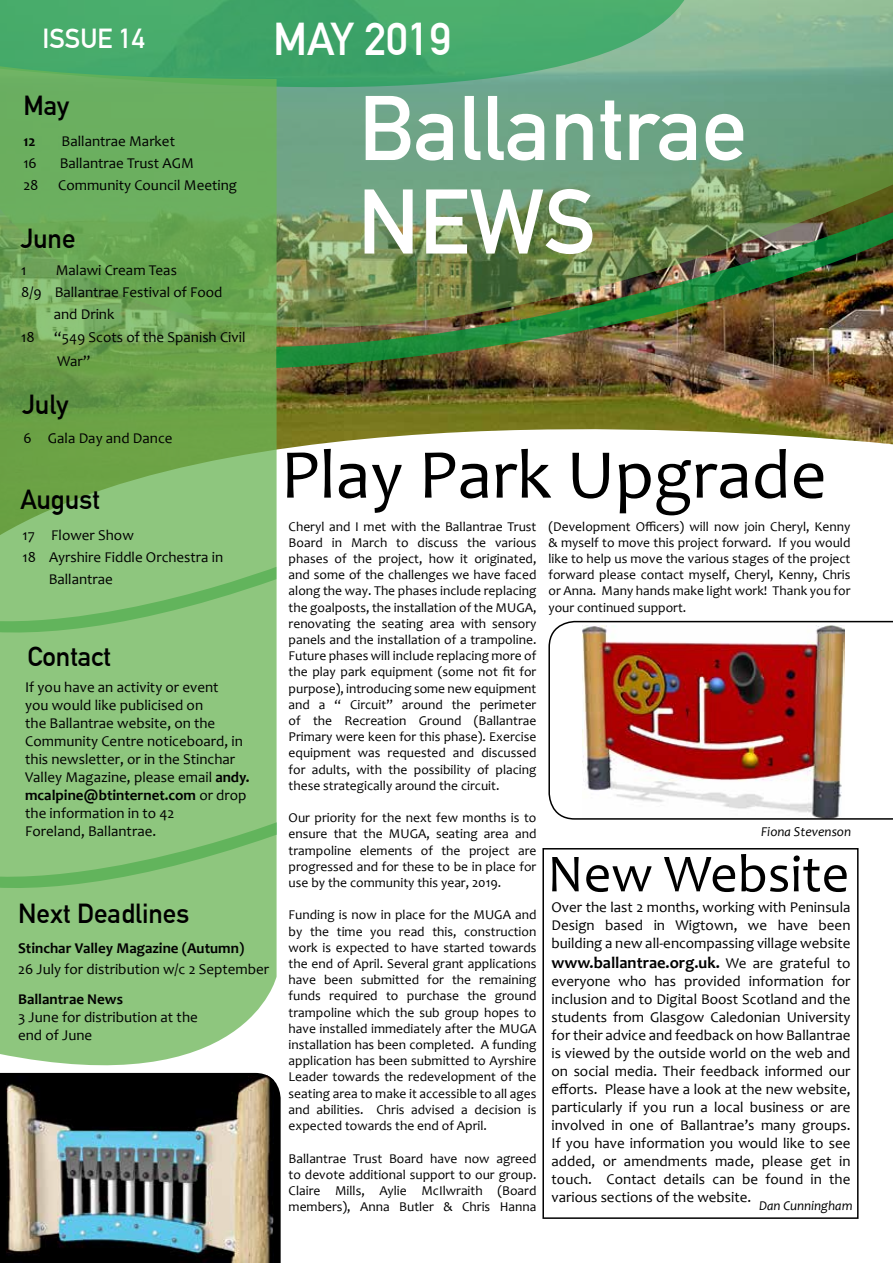
<style>
.page{position:relative;width:893px;height:1263px;background:#fff}
.page>*{position:absolute;margin:0;border:0;box-sizing:border-box;transform-origin:0 0}
.t1{font:700 90px/93.4px "DIN Alternate";color:#fff}
.t2{font:70.5px "Candara";color:#000}
.t3{font:54px "Candara";color:#000}
.t4{font:700 45px "DIN Alternate";color:#fff}
.t5{font:700 27px "DIN Alternate";color:#000}
.t6{font:700 27px "DIN Alternate";color:#fff}
.t7{font:700 16.5px "Candara";color:#000}
.t8{font:15px/18px "Candara";color:#000}
.t9{font:700 15px "Candara";color:#000}
.t10{font:13.5px/16.2px "Candara";color:#000;text-align:justify}
.t11{font:italic 13.5px "Candara";color:#000}
.s1{font-weight:700}
.s2{font-weight:400;font-size:15px}
</style>
<div class="page">
<div style="left:542px;top:848px;width:316px;height:371px;border:2px solid #000"></div>
<img style="left:277px;top:368px;width:616px;height:82px">
<svg style="left:277px;top:0;width:616px;height:204px;background:#71a482"></svg>
<svg style="left:0;top:0;width:699px;height:89px;background:#4daa71"></svg>
<svg style="left:0;top:63px;width:277px;height:1003px;background:#80ba6e"></svg>
<img style="left:276px;top:204px;width:617px;height:164px">
<svg style="left:0;top:1073px;width:281px;height:190px;background:#0e0e0e"></svg>
<img style="left:6px;top:1075px;width:268px;height:188px">
<img style="left:548px;top:620px;width:345px;height:200px">
<h3 class="t6" style="left:43px;top:18px;width:104px">ISSUE 14</h3>
<h3 class="t4" style="left:273px;top:5px;width:179px">MAY 2019</h3>
<h3 class="t5" style="left:23px;top:85px;width:47px">May</h3>
<p class="t9" style="left:23px;top:132px;width:14px">12</p>
<p class="t8" style="left:62px;top:132px;width:115px">Ballantrae Market</p>
<p class="t8" style="left:23px;top:154px;width:15px">16</p>
<p class="t8" style="left:60px;top:154px;width:136px">Ballantrae Trust AGM</p>
<p class="t8" style="left:23px;top:176px;width:17px">28</p>
<p class="t8" style="left:58px;top:176px;width:180px">Community Council Meeting</p>
<h3 class="t5" style="left:20px;top:218px;width:57px">June</h3>
<p class="t8" style="left:21px;top:261px;width:7px">1</p>
<p class="t8" style="left:56px;top:261px;width:123px">Malawi Cream Teas</p>
<p class="t8" style="left:21px;top:283px;width:203px">8/9 Ballantrae Festival of Food</p>
<p class="t8" style="left:54px;top:305px;width:62px">and Drink</p>
<p class="t8" style="left:21px;top:327px;width:15px">18</p>
<p class="t8" style="left:54px;top:324px;width:193px;line-height:24px">“549 Scots of the Spanish Civil<br>War”</p>
<h3 class="t5" style="left:22px;top:384px;width:48px">July</h3>
<p class="t8" style="left:23px;top:429px;width:151px">6 Gala Day and Dance</p>
<h3 class="t5" style="left:20px;top:479px;width:81px">August</h3>
<p class="t8" style="left:23px;top:526px;width:113px">17 Flower Show</p>
<p class="t8" style="left:23px;top:548px;width:202px">18 Ayrshire Fiddle Orchestra in</p>
<p class="t8" style="left:49px;top:570px;width:66px">Ballantrae</p>
<h3 class="t5" style="left:27px;top:636px;width:85px">Contact</h3>
<p class="t8" style="left:25px;top:678px;width:226px">If you have an activity or event<br>you would like publicised on<br>the Ballantrae website, on the<br>Community Centre noticeboard, in this newsletter, or in the Stinchar<br>Valley Magazine, please email <span class="s1">andy. mcalpine@btinternet.com</span> or drop the information in to 42<br>Foreland, Ballantrae.</p>
<h3 class="t5" style="left:18px;top:893px;width:173px">Next Deadlines</h3>
<p class="t9" style="left:18px;top:938px;width:228px">Stinchar Valley Magazine (Autumn)</p>
<p class="t8" style="left:18px;top:960px;width:253px">26 July for distribution w/c 2 September</p>
<p class="t9" style="left:18px;top:990px;width:106px">Ballantrae News</p>
<p class="t8" style="left:18px;top:1008px;width:181px">3 June for distribution at the end of June</p>
<h1 class="t1" style="left:358px;top:76px;width:391px">Ballantrae<br>NEWS</h1>
<h2 class="t2" style="left:281px;top:430px;width:548px">Play Park Upgrade</h2>
<p class="t10" style="left:289px;top:518px;width:249px">Cheryl and I met with the Ballantrae Trust Board in March to discuss the various phases of the project, how it originated, and some of the challenges we have faced along the way. The phases include replacing the goalposts, the installation of the MUGA, renovating the seating area with sensory panels and the installation of a trampoline.<br>Future phases will include replacing more of the play park equipment (some not fit for purpose), introducing some new equipment and a “ Circuit” around the perimeter of the Recreation Ground (Ballantrae Primary were keen for this phase). Exercise equipment was requested and discussed for adults, with the possibility of placing these strategically around the circuit.</p>
<p class="t10" style="left:289px;top:810px;width:249px">Our priority for the next few months is to ensure that the MUGA, seating area and trampoline elements of the project are progressed and for these to be in place for use by the community this year, 2019.</p>
<p class="t10" style="left:289px;top:907px;width:249px">Funding is now in place for the MUGA and by the time you read this, construction work is expected to have started towards the end of April. Several grant applications have been submitted for the remaining funds required to purchase the ground trampoline which the sub group hopes to have installed immediately after the MUGA installation has been completed. A funding application has been submitted to Ayrshire Leader towards the redevelopment of the seating area to make it accessible to all ages and abilities. Chris advised a decision is expected towards the end of April.</p>
<p class="t10" style="left:289px;top:1150px;width:249px">Ballantrae Trust Board have now agreed to devote additional support to our group.<br>Claire Mills, Aylie McIlwraith (Board members), Anna Butler &amp; Chris Hanna</p>
<p class="t10" style="left:548px;top:518px;width:303px">(Development Officers) will now join Cheryl, Kenny &amp; myself to move this project forward. If you would like to help us move the various stages of the project forward please contact myself, Cheryl, Kenny, Chris or Anna. Many hands make light work! Thank you for your continued support.</p>
<p class="t11" style="left:761px;top:823px;width:92px">Fiona Stevenson</p>
<h3 class="t3" style="left:547px;top:840px;width:303px">New Website</h3>
<p class="t8" style="left:552px;top:898px;width:300px;text-align:justify">Over the last 2 months, working with Peninsula Design based in Wigtown, we have been building a new all-encompassing village website</p>
<p class="t7" style="left:552px;top:952px;width:300px">www.ballantrae.org.uk. <span class="s2">We are grateful to</span></p>
<p class="t8" style="left:552px;top:972px;width:300px;text-align:justify">everyone who has provided information for inclusion and to Digital Boost Scotland and the students from Glasgow Caledonian University for their advice and feedback on how Ballantrae is viewed by the outside world on the web and on social media. Their feedback informed our efforts. Please have a look at the new website, particularly if you run a local business or are involved in one of Ballantrae’s many groups.<br>If you have information you would like to see added, or amendments made, please get in touch. Contact details can be found in the various sections of the website.</p>
<p class="t11" style="left:759px;top:1197px;width:95px">Dan Cunningham</p>
</div>
